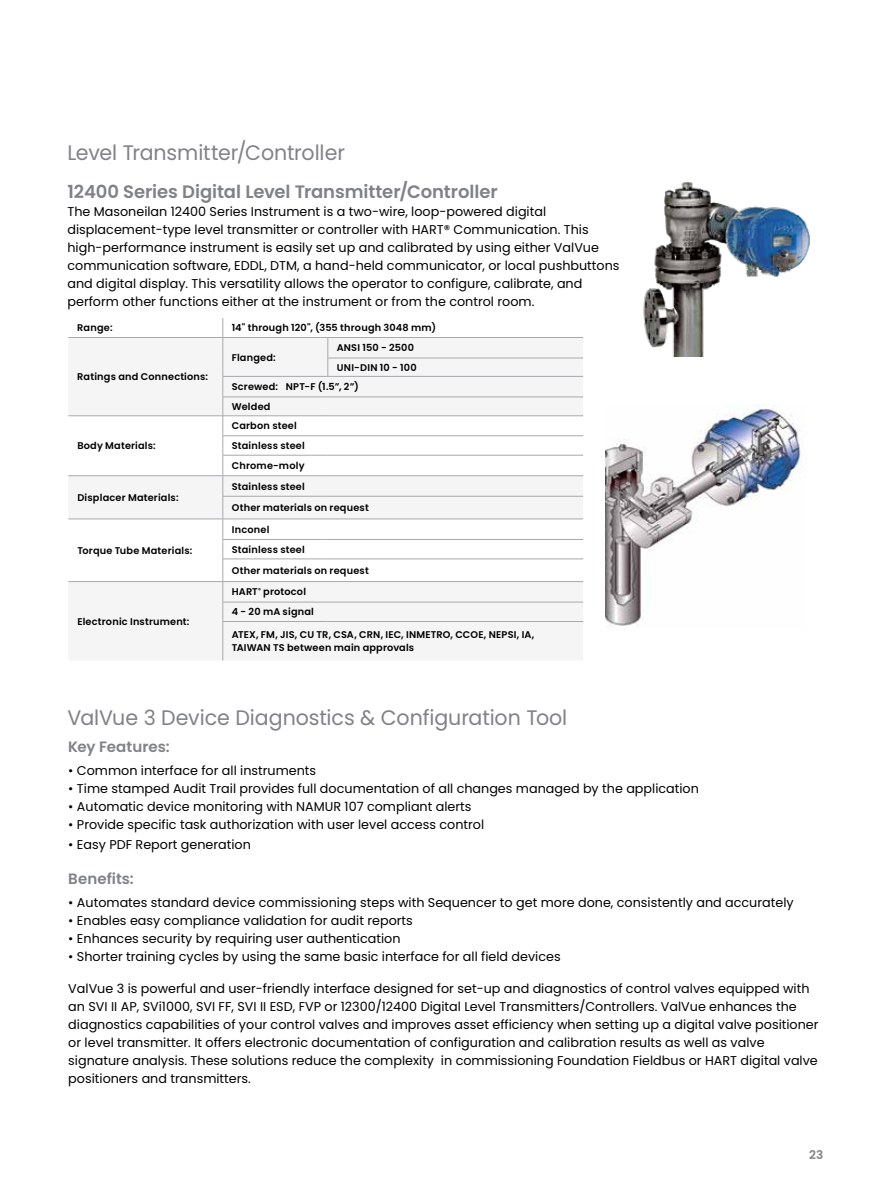
<style>
.page{position:relative;width:891px;height:1188px;background:#fff}
.page>*{position:absolute;margin:0;border:0;box-sizing:border-box;transform-origin:0 0}
.t1{font:21px "Poppins";letter-spacing:-.005em;color:#808285}
.t2{font:600 18px "Poppins";letter-spacing:-.005em;color:#808285}
.t3{font:600 15px "Poppins";color:#808285}
.t4{font:12.75px/18px "Poppins";color:#000}
.t5{font:600 12px "Poppins";color:#808285}
.t6{font:600 9.75px/19.8px "Poppins";letter-spacing:.02em;color:#000}
</style>
<div class="page">
<img style="left:643px;top:182px;width:167px;height:175px">
<svg style="left:68px;top:338px;width:515px;height:322px;fill:#f5f5f6"></svg>
<hr style="left:68px;top:337px;width:155px;height:1px;background:#a7a9ac">
<hr style="left:223px;top:337px;width:105px;height:1px;background:#a7a9ac">
<hr style="left:328px;top:337px;width:255px;height:1px;background:#a7a9ac">
<hr style="left:328px;top:358px;width:255px;height:1px;background:#a7a9ac">
<svg style="left:328px;top:338px;width:1px;height:38px"></svg>
<hr style="left:223px;top:376px;width:105px;height:1px;background:#a7a9ac">
<hr style="left:328px;top:376px;width:255px;height:1px;background:#a7a9ac">
<hr style="left:223px;top:397px;width:105px;height:1px;background:#a7a9ac">
<hr style="left:328px;top:397px;width:255px;height:1px;background:#a7a9ac">
<hr style="left:68px;top:416px;width:155px;height:1px;background:#a7a9ac">
<hr style="left:223px;top:416px;width:105px;height:1px;background:#a7a9ac">
<hr style="left:328px;top:416px;width:255px;height:1px;background:#a7a9ac">
<hr style="left:223px;top:436px;width:105px;height:1px;background:#a7a9ac">
<hr style="left:328px;top:436px;width:255px;height:1px;background:#a7a9ac">
<hr style="left:223px;top:455px;width:105px;height:1px;background:#a7a9ac">
<hr style="left:328px;top:455px;width:255px;height:1px;background:#a7a9ac">
<hr style="left:68px;top:475px;width:155px;height:1px;background:#a7a9ac">
<hr style="left:223px;top:475px;width:105px;height:1px;background:#a7a9ac">
<hr style="left:328px;top:475px;width:255px;height:1px;background:#a7a9ac">
<hr style="left:223px;top:496px;width:105px;height:1px;background:#a7a9ac">
<hr style="left:328px;top:496px;width:255px;height:1px;background:#a7a9ac">
<hr style="left:68px;top:519px;width:155px;height:1px;background:#a7a9ac">
<hr style="left:223px;top:519px;width:105px;height:1px;background:#a7a9ac">
<hr style="left:328px;top:519px;width:255px;height:1px;background:#a7a9ac">
<hr style="left:223px;top:539px;width:105px;height:1px;background:#a7a9ac">
<hr style="left:328px;top:539px;width:255px;height:1px;background:#a7a9ac">
<hr style="left:223px;top:559px;width:105px;height:1px;background:#a7a9ac">
<hr style="left:328px;top:559px;width:255px;height:1px;background:#a7a9ac">
<hr style="left:68px;top:581px;width:155px;height:1px;background:#a7a9ac">
<hr style="left:223px;top:581px;width:105px;height:1px;background:#a7a9ac">
<hr style="left:328px;top:581px;width:255px;height:1px;background:#a7a9ac">
<hr style="left:223px;top:602px;width:105px;height:1px;background:#a7a9ac">
<svg style="left:223px;top:318px;width:1px;height:303px"></svg>
<hr style="left:328px;top:602px;width:255px;height:1px;background:#a7a9ac">
<hr style="left:223px;top:621px;width:105px;height:1px;background:#a7a9ac">
<hr style="left:223px;top:622px;width:1px;height:38px;background:#a7a9ac">
<hr style="left:328px;top:621px;width:255px;height:1px;background:#a7a9ac">
<img style="left:606px;top:404px;width:197px;height:224px">
<h1 class="t1" style="left:68px;top:141px;width:279px">Level Transmitter/Controller</h1>
<h2 class="t2" style="left:68px;top:181px;width:432px">12400 Series Digital Level Transmitter/Controller</h2>
<p class="t4" style="left:68px;top:203px;width:554px">The Masoneilan 12400 Series Instrument is a two-wire, loop-powered digital displacement-type level transmitter or controller with HART® Communication. This high-performance instrument is easily set up and calibrated by using either ValVue communication software, EDDL, DTM, a hand-held communicator, or local pushbuttons and digital display. This versatility allows the operator to configure, calibrate, and perform other functions either at the instrument or from the control room.</p>
<p class="t6" style="left:77px;top:318px;width:37px">Range:</p>
<p class="t6" style="left:232px;top:318px;width:206px">14" through 120", (355 through 3048 mm)</p>
<p class="t6" style="left:77px;top:367px;width:132px">Ratings and Connections:</p>
<p class="t6" style="left:337px;top:338px;width:79px">ANSI 150 - 2500</p>
<p class="t6" style="left:337px;top:358px;width:81px">UNI-DIN 10 - 100</p>
<p class="t6" style="left:232px;top:377px;width:129px">Screwed: NPT-F (1.5”, 2”)</p>
<p class="t6" style="left:232px;top:397px;width:40px">Welded</p>
<p class="t6" style="left:232px;top:347px;width:46px">Flanged:</p>
<p class="t6" style="left:77px;top:436px;width:80px">Body Materials:</p>
<p class="t6" style="left:77px;top:488px;width:103px">Displacer Materials:</p>
<p class="t6" style="left:77px;top:541px;width:117px">Torque Tube Materials:</p>
<p class="t6" style="left:77px;top:611px;width:114px">Electronic Instrument:</p>
<p class="t6" style="left:232px;top:416px;width:75px">Carbon steel<br>Stainless steel<br>Chrome-moly</p>
<p class="t6" style="left:232px;top:476px;width:75px">Stainless steel</p>
<p class="t6" style="left:232px;top:498px;width:139px">Other materials on request</p>
<p class="t6" style="left:232px;top:519px;width:75px">Inconel<br>Stainless steel</p>
<p class="t6" style="left:232px;top:561px;width:139px">Other materials on request</p>
<p class="t6" style="left:232px;top:582px;width:84px">HART<sup>®</sup> protocol<br>4 - 20 mA signal</p>
<p class="t6" style="left:232px;top:628px;width:304px;line-height:13.5px">ATEX, FM, JIS, CU TR, CSA, CRN, IEC, INMETRO, CCOE, NEPSI, IA,<br>TAIWAN TS between main approvals</p>
<h1 class="t1" style="left:68px;top:705px;width:501px">ValVue 3 Device Diagnostics &amp; Configuration Tool</h1>
<p class="t3" style="left:68px;top:738px;width:103px">Key Features:</p>
<p class="t4" style="left:68px;top:762px;width:249px">• Common interface for all instruments</p>
<p class="t4" style="left:68px;top:780px;width:632px">• Time stamped Audit Trail provides full documentation of all changes managed by the application</p>
<p class="t4" style="left:68px;top:798px;width:405px">• Automatic device monitoring with NAMUR 107 compliant alerts</p>
<p class="t4" style="left:68px;top:816px;width:417px">• Provide specific task authorization with user level access control</p>
<p class="t4" style="left:68px;top:836px;width:184px">• Easy PDF Report generation</p>
<p class="t3" style="left:68px;top:870px;width:67px">Benefits:</p>
<p class="t4" style="left:68px;top:894px;width:727px">• Automates standard device commissioning steps with Sequencer to get more done, consistently and accurately</p>
<p class="t4" style="left:68px;top:912px;width:346px">• Enables easy compliance validation for audit reports</p>
<p class="t4" style="left:68px;top:930px;width:334px">• Enhances security by requiring user authentication</p>
<p class="t4" style="left:68px;top:948px;width:494px">• Shorter training cycles by using the same basic interface for all field devices</p>
<p class="t4" style="left:68px;top:979px;width:752px">ValVue 3 is powerful and user-friendly interface designed for set-up and diagnostics of control valves equipped with an SVI II AP, SVi1000, SVI FF, SVI II ESD, FVP or 12300/12400 Digital Level Transmitters/Controllers. ValVue enhances the diagnostics capabilities of your control valves and improves asset efficiency when setting up a digital valve positioner or level transmitter. It offers electronic documentation of configuration and calibration results as well as valve signature analysis. These solutions reduce the complexity in commissioning Foundation Fieldbus or HART digital valve positioners and transmitters.</p>
<p class="t5" style="left:809px;top:1147px;width:16px">23</p>
</div>
